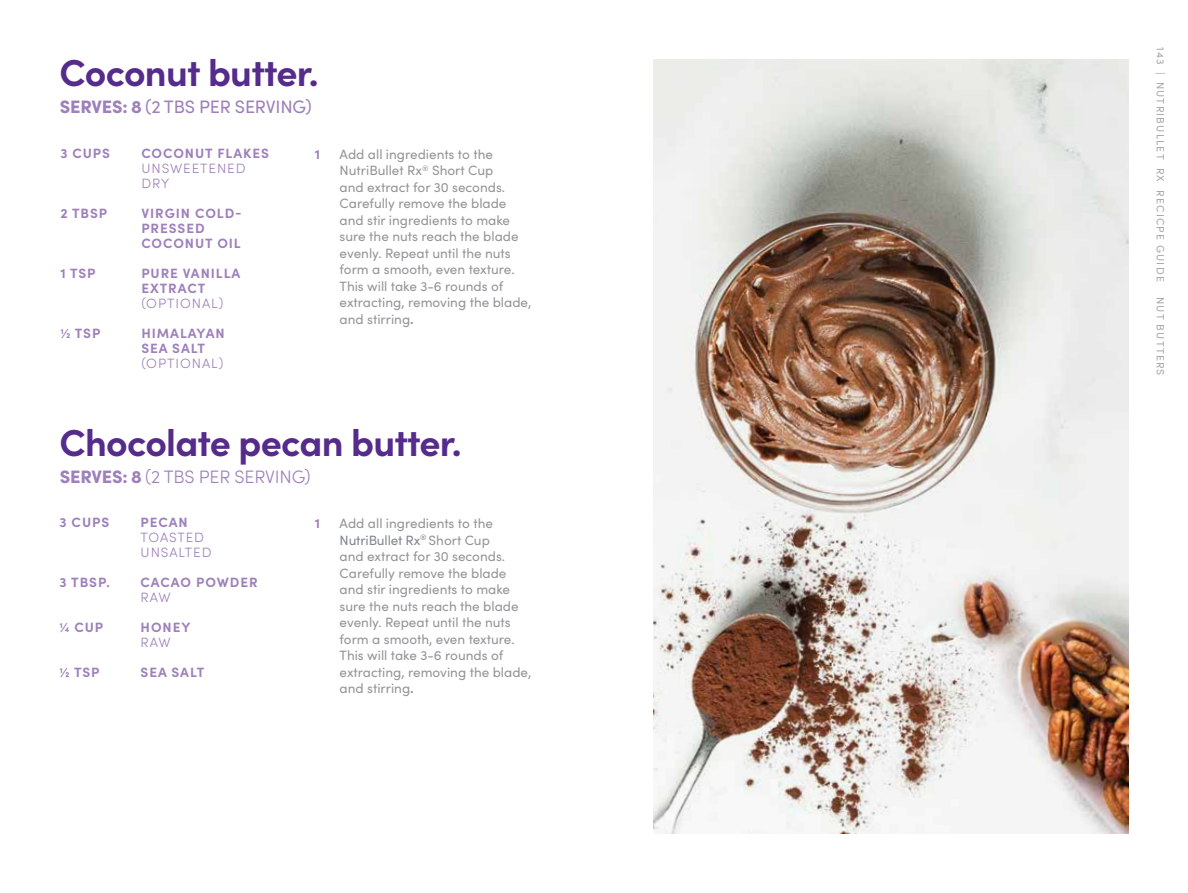
<style>
.page{position:relative;width:1188px;height:893px;background:#fff}
.page>*{position:absolute;margin:0;border:0;box-sizing:border-box;transform-origin:0 0}
.t1{font:700 37.5px "Sofia Pro";letter-spacing:-.02em;color:#552b8b}
.t2{font:18px "Sofia Pro";letter-spacing:-.01em;color:#9e80ba}
.t3{font:300 18px "Sofia Pro";letter-spacing:-.01em;color:#9e80ba}
.t4{font:13.5px/16.5px "Sofia Pro";color:#939598}
.t5{font:700 13.5px/15px "Sofia Pro";letter-spacing:.07em;color:#9e80ba}
.t6{font:300 13.5px/15px "Sofia Pro";letter-spacing:.07em;color:#9e80ba}
.t7{font:10.65px "Sofia Pro";letter-spacing:.11em;color:#a7a8a9}
.s1{font-weight:900}
.s2{font-weight:700}
.s3{color:#82878e}
</style>
<div class="page">
<img style="left:654px;top:60px;width:474px;height:773px">
<h1 class="t1" style="left:60px;top:44px;width:261px">Coconut butter.</h1>
<h2 class="t2" style="left:60px;top:94px;width:254px"><span class="s1">SERVES: 8</span> (2 TBS PER SERVING)</h2>
<p class="t5" style="left:60px;top:144px;width:51px">3 CUPS</p>
<p class="t5" style="left:141px;top:144px;width:129px">COCONUT FLAKES</p>
<p class="t6" style="left:141px;top:160px;width:106px">UNSWEETENED<br>DRY</p>
<p class="t5" style="left:60px;top:204px;width:48px">2 TBSP</p>
<p class="t5" style="left:141px;top:204px;width:102px">VIRGIN COLD-<br>PRESSED<br>COCONUT OIL</p>
<p class="t5" style="left:60px;top:264px;width:37px">1 TSP</p>
<p class="t5" style="left:141px;top:264px;width:100px">PURE VANILLA<br>EXTRACT</p>
<p class="t6" style="left:141px;top:295px;width:83px">(OPTIONAL)</p>
<p class="t5" style="left:60px;top:324px;width:42px">½ TSP</p>
<p class="t5" style="left:141px;top:324px;width:85px">HIMALAYAN<br>SEA SALT</p>
<p class="t6" style="left:141px;top:354px;width:83px">(OPTIONAL)</p>
<p class="t5" style="left:315px;top:145px;width:7px">1</p>
<p class="t4" style="left:340px;top:145px;width:193px">Add all ingredients to the<br>NutriBullet Rx<sup>®</sup> Short Cup<br>and extract for 30 seconds.<br>Carefully remove the blade and stir ingredients to make sure the nuts reach the blade evenly. Repeat until the nuts form a smooth, even texture.<br>This will take 3-6 rounds of extracting, removing the blade, and stirring<span class="s2">.</span></p>
<h1 class="t1" style="left:60px;top:414px;width:404px">Chocolate pecan butter.</h1>
<h2 class="t3" style="left:60px;top:463px;width:252px"><span class="s1">SERVES: 8</span> (2 TBS PER SERVING)</h2>
<p class="t5" style="left:315px;top:515px;width:7px">1</p>
<p class="t4" style="left:340px;top:515px;width:193px">Add all ingredients to the<br><span class="s3">NutriBullet Rx</span><sup>®</sup> Short Cup<br>and extract for 30 seconds.<br>Carefully remove the blade and stir ingredients to make sure the nuts reach the blade evenly. Repeat until the nuts form a smooth, even texture.<br>This will take 3-6 rounds of extracting, removing the blade, and stirring<span class="s2">.</span></p>
<p class="t5" style="left:60px;top:514px;width:51px">3 CUPS</p>
<p class="t5" style="left:141px;top:514px;width:49px">PECAN</p>
<p class="t6" style="left:141px;top:529px;width:72px">TOASTED<br>UNSALTED</p>
<p class="t5" style="left:60px;top:574px;width:52px">3 TBSP.</p>
<p class="t5" style="left:141px;top:574px;width:119px">CACAO POWDER</p>
<p class="t6" style="left:141px;top:589px;width:32px">RAW</p>
<p class="t5" style="left:60px;top:619px;width:45px">¼ CUP</p>
<p class="t5" style="left:141px;top:619px;width:51px">HONEY</p>
<p class="t6" style="left:141px;top:634px;width:32px">RAW</p>
<p class="t5" style="left:60px;top:664px;width:42px">½ TSP</p>
<p class="t5" style="left:141px;top:664px;width:65px">SEA SALT</p>
<p class="t7" style="left:1168px;top:47px;width:236px;rotate:90deg">143 | NUTRIBULLET RX RECICPE GUIDE</p>
<p class="t7" style="left:1168px;top:297px;width:80px;rotate:90deg">NUT BUTTERS</p>
</div>
